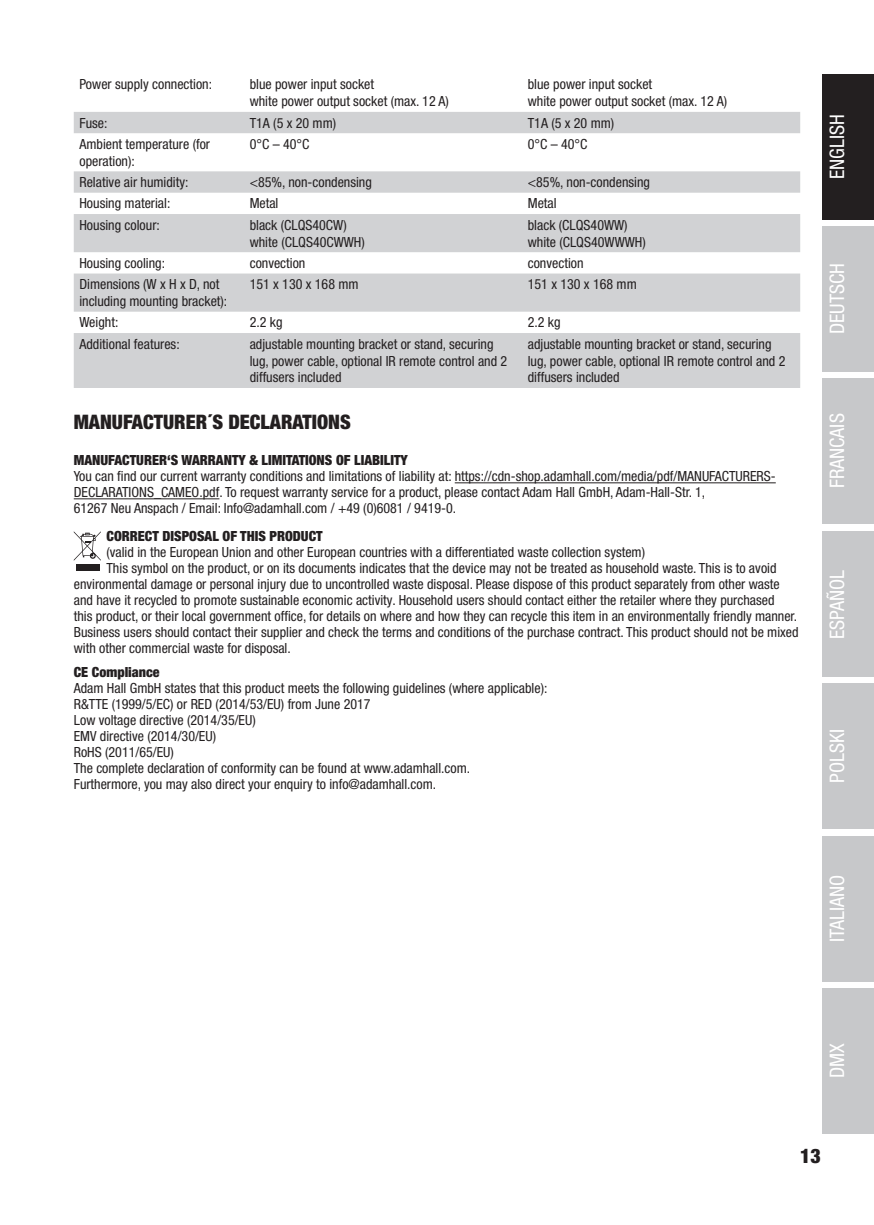
<style>
.page{position:relative;width:874px;height:1225px;background:#fff}
.page>*{position:absolute;margin:0;border:0;box-sizing:border-box;transform-origin:0 0}
.t1{font:condensed 20px "Helvetica Neue LT Std";color:#fff}
.t2{font:900 condensed 20px "Helvetica Neue LT Pro";color:#231f20}
.t3{font:900 condensed 20px "Helvetica Neue LT Std";color:#231f20}
.t4{font:condensed 14px/16.8px "Helvetica Neue LT Pro";color:#231f20}
.t5{font:900 condensed 14px "Helvetica Neue LT Pro";color:#231f20}
</style>
<div class="page">
<div style="left:821px;top:988px;width:52px;height:146px;background:#c7c8ca"></div>
<div style="left:821px;top:74px;width:52px;height:145px;background:#231f20"></div>
<div style="left:821px;top:226px;width:52px;height:145px;background:#c7c8ca"></div>
<div style="left:821px;top:378px;width:52px;height:146px;background:#c7c8ca"></div>
<div style="left:821px;top:531px;width:52px;height:146px;background:#c7c8ca"></div>
<div style="left:821px;top:683px;width:52px;height:146px;background:#c7c8ca"></div>
<div style="left:821px;top:836px;width:52px;height:145px;background:#c7c8ca"></div>
<svg style="left:74px;top:112px;width:725px;height:276px;fill:#d1d2d4"></svg>
<hr style="left:454px;top:482px;width:321px;height:1px;background:#231f20">
<hr style="left:74px;top:498px;width:145px;height:1px;background:#231f20">
<div style="left:76px;top:565px;width:23px;height:6px;background:#231f20"></div>
<svg style="left:74px;top:531px;width:27px;height:30px"></svg>
<p class="t4" style="left:79px;top:76px;width:134px">Power supply connection:</p>
<p class="t4" style="left:249px;top:76px;width:201px">blue power input socket<br>white power output socket (max. 12 A)</p>
<p class="t4" style="left:527px;top:76px;width:201px">blue power input socket<br>white power output socket (max. 12 A)</p>
<p class="t4" style="left:79px;top:114px;width:29px">Fuse:</p>
<p class="t4" style="left:249px;top:114px;width:88px">T1A (5 x 20 mm)</p>
<p class="t4" style="left:527px;top:114px;width:88px">T1A (5 x 20 mm)</p>
<p class="t4" style="left:79px;top:135px;width:132px">Ambient temperature (for operation):</p>
<p class="t4" style="left:249px;top:135px;width:61px">0°C – 40°C</p>
<p class="t4" style="left:527px;top:135px;width:61px">0°C – 40°C</p>
<p class="t4" style="left:79px;top:173px;width:110px">Relative air humidity:</p>
<p class="t4" style="left:249px;top:173px;width:124px">&lt;85%, non-condensing</p>
<p class="t4" style="left:527px;top:173px;width:124px">&lt;85%, non-condensing</p>
<p class="t4" style="left:79px;top:195px;width:92px">Housing material:</p>
<p class="t4" style="left:249px;top:195px;width:30px">Metal</p>
<p class="t4" style="left:527px;top:195px;width:30px">Metal</p>
<p class="t4" style="left:79px;top:216px;width:82px">Housing colour:</p>
<p class="t4" style="left:249px;top:216px;width:117px">black (CLQS40CW) white (CLQS40CWWH)</p>
<p class="t4" style="left:527px;top:216px;width:119px">black (CLQS40WW) white (CLQS40WWWH)</p>
<p class="t4" style="left:79px;top:254px;width:87px">Housing cooling:</p>
<p class="t4" style="left:249px;top:254px;width:57px">convection</p>
<p class="t4" style="left:527px;top:254px;width:57px">convection</p>
<p class="t4" style="left:79px;top:276px;width:149px">Dimensions (W x H x D, not including mounting bracket):</p>
<p class="t4" style="left:249px;top:276px;width:110px">151 x 130 x 168 mm</p>
<p class="t4" style="left:527px;top:276px;width:110px">151 x 130 x 168 mm</p>
<p class="t4" style="left:79px;top:314px;width:40px">Weight:</p>
<p class="t4" style="left:249px;top:314px;width:34px">2.2 kg</p>
<p class="t4" style="left:527px;top:314px;width:34px">2.2 kg</p>
<p class="t4" style="left:79px;top:335px;width:102px">Additional features:</p>
<p class="t4" style="left:249px;top:335px;width:259px">adjustable mounting bracket or stand, securing lug, power cable, optional IR remote control and 2 diffusers included</p>
<p class="t4" style="left:527px;top:335px;width:259px">adjustable mounting bracket or stand, securing lug, power cable, optional IR remote control and 2 diffusers included</p>
<h1 class="t2" style="left:74px;top:410px;width:278px">MANUFACTURER´S DECLARATIONS</h1>
<p class="t5" style="left:74px;top:452px;width:335px">MANUFACTURER‘S WARRANTY &amp; LIMITATIONS OF LIABILITY</p>
<p class="t4" style="left:74px;top:468px;width:703px;line-height:16px">You can find our current warranty conditions and limitations of liability at: https://cdn-shop.adamhall.com/media/pdf/MANUFACTURERS-<br>DECLARATIONS_CAMEO.pdf. To request warranty service for a product, please contact Adam Hall GmbH, Adam-Hall-Str. 1,<br>61267 Neu Anspach / Email: Info@adamhall.com / +49 (0)6081 / 9419-0.</p>
<p class="t5" style="left:106px;top:527px;width:218px">CORRECT DISPOSAL OF THIS PRODUCT</p>
<p class="t4" style="left:106px;top:543px;width:539px">(valid in the European Union and other European countries with a differentiated waste collection system)</p>
<p class="t4" style="left:106px;top:559px;width:671px">This symbol on the product, or on its documents indicates that the device may not be treated as household waste. This is to avoid</p>
<p class="t4" style="left:74px;top:575px;width:707px">environmental damage or personal injury due to uncontrolled waste disposal. Please dispose of this product separately from other waste</p>
<p class="t4" style="left:74px;top:591px;width:702px">and have it recycled to promote sustainable economic activity. Household users should contact either the retailer where they purchased</p>
<p class="t4" style="left:74px;top:607px;width:724px">this product, or their local government office, for details on where and how they can recycle this item in an environmentally friendly manner.</p>
<p class="t4" style="left:74px;top:623px;width:726px">Business users should contact their supplier and check the terms and conditions of the purchase contract. This product should not be mixed</p>
<p class="t4" style="left:74px;top:639px;width:218px">with other commercial waste for disposal.</p>
<p class="t5" style="left:74px;top:663px;width:87px">CE Compliance</p>
<p class="t4" style="left:74px;top:680px;width:475px;line-height:16px">Adam Hall GmbH states that this product meets the following guidelines (where applicable):<br>R&amp;TTE (1999/5/EC) or RED (2014/53/EU) from June 2017<br>Low voltage directive (2014/35/EU)<br>EMV directive (2014/30/EU)<br>RoHS (2011/65/EU)<br>The complete declaration of conformity can be found at www.adamhall.com.<br>Furthermore, you may also direct your enquiry to info@adamhall.com.</p>
<h1 class="t1" style="left:824px;top:179px;width:66px;rotate:-90deg">ENGLISH</h1>
<h1 class="t1" style="left:824px;top:334px;width:73px;rotate:-90deg">DEUTSCH</h1>
<h1 class="t1" style="left:824px;top:488px;width:76px;rotate:-90deg">FRANCAIS</h1>
<h1 class="t1" style="left:825px;top:639px;width:71px;rotate:-90deg">ESPAÑOL</h1>
<h1 class="t1" style="left:825px;top:783px;width:55px;rotate:-90deg">POLSKI</h1>
<h1 class="t1" style="left:825px;top:942px;width:69px;rotate:-90deg">ITALIANO</h1>
<h1 class="t1" style="left:825px;top:1078px;width:36px;rotate:-90deg">DMX</h1>
<h1 class="t3" style="left:799px;top:1143px;width:22px">13</h1>
</div>
